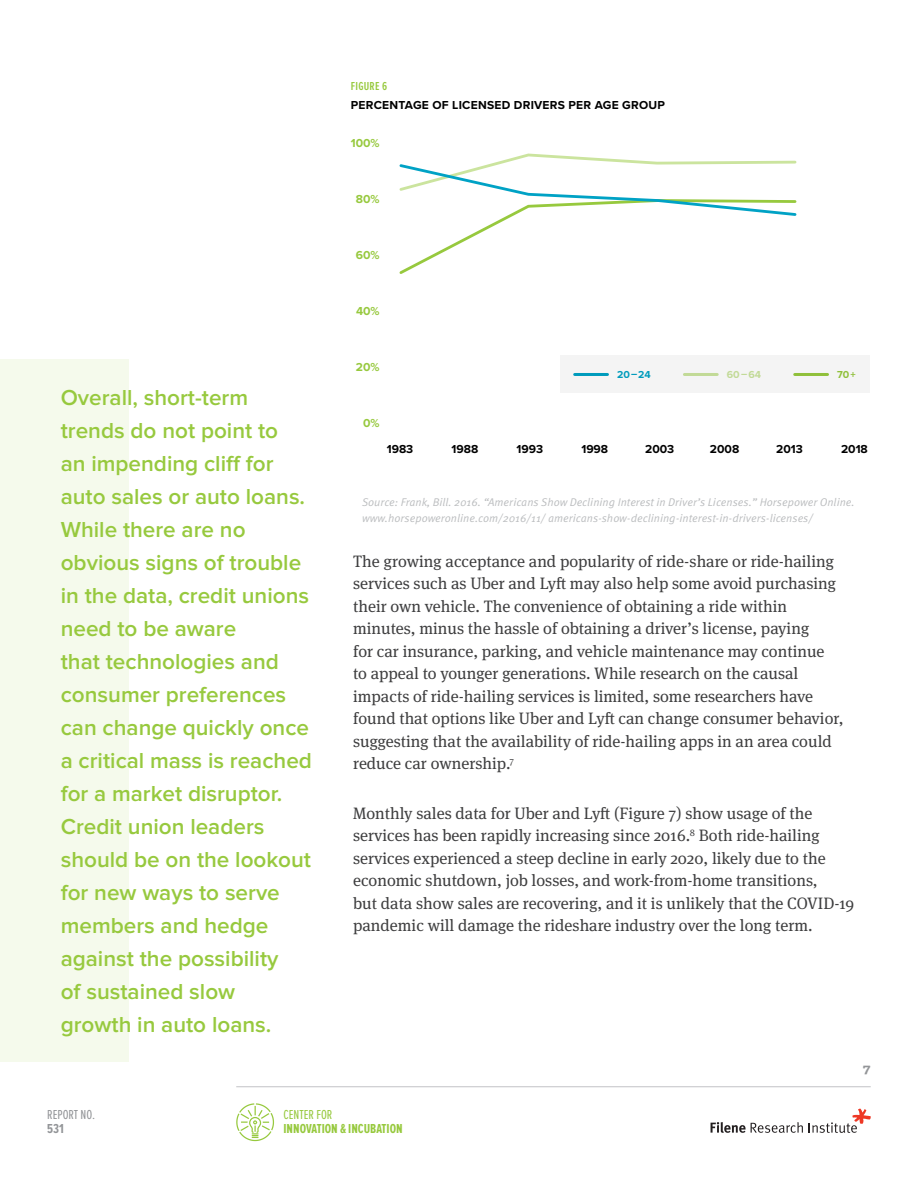
<style>
.page{position:relative;width:918px;height:1188px;background:#fff}
.page>*{position:absolute;margin:0;border:0;box-sizing:border-box;transform-origin:0 0}
.Sidebar___Pull_Quote{font:600 22.5px/33px "Proxima Nova";color:#97c93e}
.Main_column___Basic{font:16.5px/22.5px "Meta Serif Pro";color:#3e3e3f}
.t1{font:700 13.5px "Proxima Nova Ex Cn";color:#97c93e}
.t2{font:13.5px "Proxima Nova Ex Cn";color:#97c93e}
.t3{font:13.5px "Proxima Nova Ex Cn";color:#939598}
.t4{font:700 13.5px "Proxima Nova Ex Cn";color:#939598}
.t5{font:700 13.5px "Tisa Pro";color:#939598}
.t6{font:700 12px "Proxima Nova";letter-spacing:.02em;color:#000}
.t7{font:700 12px "Proxima Nova";color:#97c93e}
.t8{font:600 12px "Proxima Nova Ex Cn";letter-spacing:.02em;color:#97c93e}
.t9{font:11.25px/16.2px "Meta Pro Norm Ita";color:#bbbdbf}
.t10{font:700 10.5px "Proxima Nova";color:#00a2c5}
.t11{font:700 10.5px "Proxima Nova";color:#cbe49e}
.t12{font:700 10.5px "Proxima Nova";color:#97c93e}
</style>
<div class="page">
<hr style="left:236px;top:1086px;width:635px;height:1px;background:#c2c3c6">
<svg style="left:711px;top:1122px;width:92px;height:11px"></svg>
<svg style="left:809px;top:1109px;width:62px;height:24px"></svg>
<svg style="left:236px;top:1103px;width:38px;height:38px"></svg>
<div style="left:560px;top:356px;width:310px;height:37px;background:#f4f4f4"></div>
<hr style="left:575px;top:373px;width:32px;height:3px;background:#00a2c5">
<hr style="left:684px;top:373px;width:33px;height:3px;background:#cbe49e">
<hr style="left:795px;top:373px;width:33px;height:3px;background:#97c93e">
<svg style="left:399px;top:153px;width:398px;height:121px"></svg>
<div style="left:0;top:359px;width:128px;height:703px;background:#f5faec"></div>
<p class="t8" style="left:351px;top:79px;width:38px">FIGURE 6</p>
<p class="t6" style="left:351px;top:98px;width:316px">PERCENTAGE OF LICENSED DRIVERS PER AGE GROUP</p>
<p class="t7" style="left:351px;top:136px;width:30px">100%</p>
<p class="t7" style="left:356px;top:192px;width:25px">80%</p>
<p class="t7" style="left:356px;top:248px;width:25px">60%</p>
<p class="Sidebar___Pull_Quote" style="left:61px;top:381px;width:253px">Overall, short-term trends do not point to<br>an impending cliff for auto sales or auto loans.<br>While there are no obvious signs of trouble in the data, credit unions need to be aware<br>that technologies and consumer preferences can change quickly once a critical mass is reached for a market disruptor.<br>Credit union leaders should be on the lookout for new ways to serve members and hedge against the possibility<br>of sustained slow<br>growth in auto loans.</p>
<p class="t7" style="left:356px;top:304px;width:25px">40%</p>
<p class="t7" style="left:356px;top:360px;width:25px">20%</p>
<p class="t7" style="left:363px;top:416px;width:18px">0%</p>
<p class="t10" style="left:617px;top:368px;width:35px">20–24</p>
<p class="t11" style="left:727px;top:368px;width:36px">60–64</p>
<p class="t12" style="left:837px;top:368px;width:20px">70+</p>
<p class="t6" style="left:387px;top:442px;width:28px">1983</p>
<p class="t6" style="left:452px;top:442px;width:28px">1988</p>
<p class="t6" style="left:517px;top:442px;width:28px">1993</p>
<p class="t6" style="left:581px;top:442px;width:28px">1998</p>
<p class="t6" style="left:645px;top:442px;width:31px">2003</p>
<p class="t6" style="left:710px;top:442px;width:31px">2008</p>
<p class="t6" style="left:776px;top:442px;width:28px">2013</p>
<p class="t6" style="left:841px;top:442px;width:28px">2018</p>
<p class="t9" style="left:362px;top:494px;width:494px">Source: Frank, Bill. 2016. “Americans Show Declining Interest in Driver’s Licenses.” Horsepower Online. www.horsepoweronline.com/2016/11/ americans-show-declining-interest-in-drivers-licenses/</p>
<p class="Main_column___Basic" style="left:353px;top:549px;width:492px">The growing acceptance and popularity of ride-share or ride-hailing services such as Uber and Lyft may also help some avoid purchasing their own vehicle. The convenience of obtaining a ride within minutes, minus the hassle of obtaining a driver’s license, paying<br>for car insurance, parking, and vehicle maintenance may continue<br>to appeal to younger generations. While research on the causal impacts of ride-hailing services is limited, some researchers have found that options like Uber and Lyft can change consumer behavior, suggesting that the availability of ride-hailing apps in an area could reduce car ownership.<sup>7</sup></p>
<p class="Main_column___Basic" style="left:353px;top:801px;width:503px">Monthly sales data for Uber and Lyft (Figure 7) show usage of the services has been rapidly increasing since 2016.<sup>8</sup> Both ride-hailing services experienced a steep decline in early 2020, likely due to the economic shutdown, job losses, and work-from-home transitions,<br>but data show sales are recovering, and it is unlikely that the COVID-19 pandemic will damage the rideshare industry over the long term.</p>
<p class="t5" style="left:863px;top:1058px;width:9px">7</p>
<p class="t3" style="left:47px;top:1105px;width:49px">REPORT NO.</p>
<p class="t4" style="left:47px;top:1121px;width:18px">531</p>
<p class="t2" style="left:284px;top:1105px;width:50px">CENTER FOR</p>
<p class="t1" style="left:284px;top:1121px;width:121px">INNOVATION &amp; INCUBATION</p>
</div>
